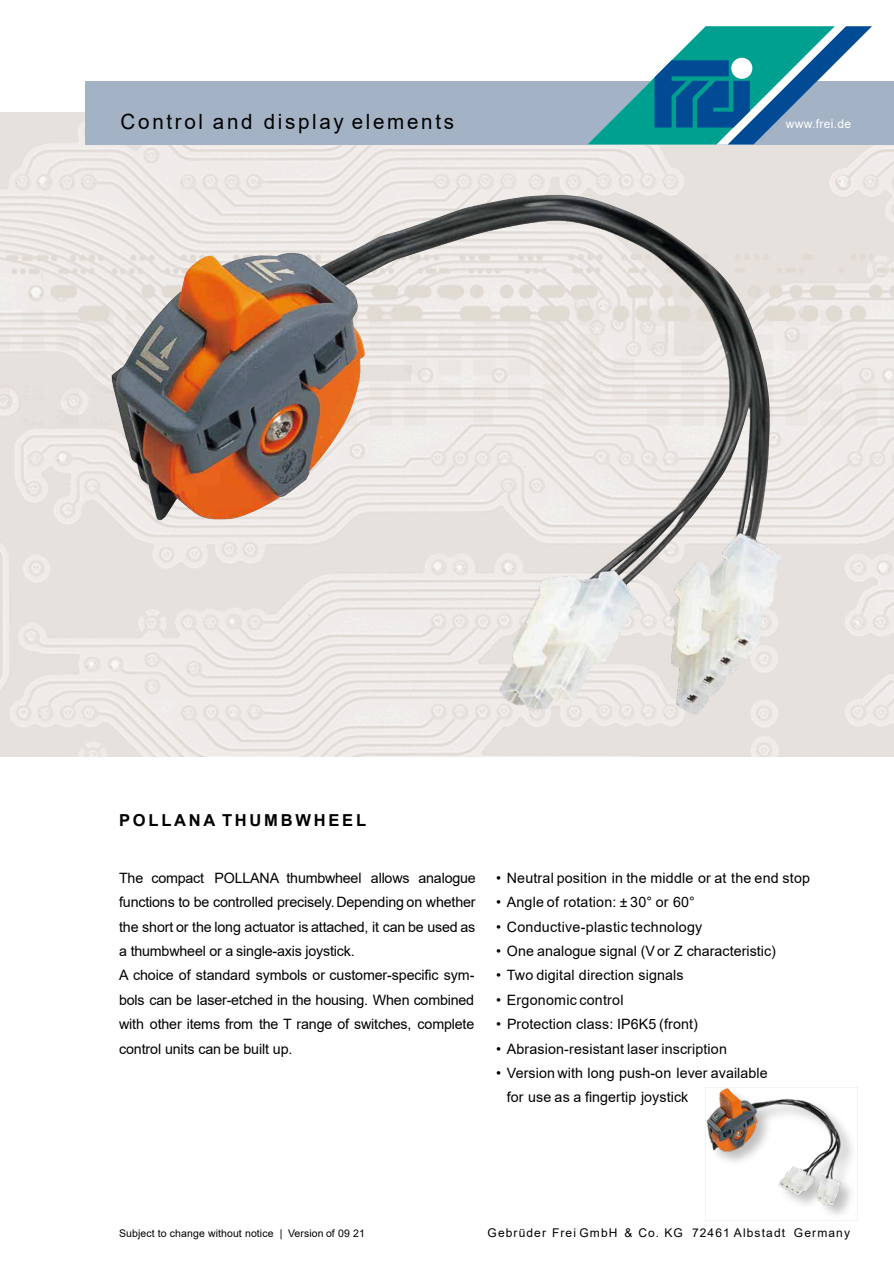
<style>
.page{position:relative;width:894px;height:1263px;background:#fff}
.page>*{position:absolute;margin:0;border:0;box-sizing:border-box;transform-origin:0 0}
.t1{font:21px "Arial";letter-spacing:.13em;color:#000}
.t2{font:700 16.5px "Arial";letter-spacing:.165em;color:#000}
.t3{font:14.25px/24.5px "Arial";letter-spacing:-.01em;color:#000}
.t4{font:14.25px "Arial";letter-spacing:.01em;color:#000}
.t5{font:14.25px "Arial";letter-spacing:.02em;color:#000}
.t6{font:14.25px "Arial";letter-spacing:.015em;color:#000}
.t7{font:12px "Arial";letter-spacing:.095em;color:#000}
.t8{font:12px "Arial";letter-spacing:.03em;color:#fff}
.t9{font:10.5px "Arial";letter-spacing:.01em;color:#000}
</style>
<div class="page">
<img style="left:0;top:113px;width:893px;height:644px">
<div style="left:85px;top:81px;width:808px;height:64px;background:#a3b3c5"></div>
<svg style="left:587px;top:26px;width:284px;height:119px"></svg>
<div style="left:731px;top:58px;width:21px;height:21px;background:#fff;border-radius:50%"></div>
<img style="left:111px;top:196px;width:648px;height:519px">
<img style="left:705px;top:1087px;width:146px;height:120px">
<h1 class="t1" style="left:121px;top:114px;width:335px">Control and display elements</h1>
<p class="t2" style="left:119px;top:814px;width:248px">POLLANA THUMBWHEEL</p>
<p class="t8" style="left:785px;top:119px;width:67px">www.frei.de</p>
<p class="t3" style="left:119px;top:867px;width:358px">The compact POLLANA thumbwheel allows analogue functions to be controlled precisely. Depending on whether the short or the long actuator is attached, it can be used as a thumbwheel or a single-axis joystick.<br>A choice of standard symbols or customer-specific sym&shy;bols can be laser-etched in the housing. When combined with other items from the T range of switches, complete control units can be built up.</p>
<p class="t4" style="left:496px;top:873px;width:315px">• Neutral position in the middle or at the end stop</p>
<p class="t4" style="left:496px;top:897px;width:200px">• Angle of rotation: ± 30° or 60°</p>
<p class="t5" style="left:496px;top:921px;width:207px">• Conductive-plastic technology</p>
<p class="t3" style="left:496px;top:940px;width:281px">• One analogue signal (V or Z characteristic)</p>
<p class="t4" style="left:496px;top:970px;width:189px">• Two digital direction signals</p>
<p class="t6" style="left:496px;top:994px;width:129px">• Ergonomic control</p>
<p class="t3" style="left:496px;top:1013px;width:203px">• Protection class: IP6K5 (front)</p>
<p class="t4" style="left:496px;top:1043px;width:232px">• Abrasion-resistant laser inscription</p>
<p class="t3" style="left:506px;top:1062px;width:262px;text-indent:-11px">• Version with long push-on lever available for use as a fingertip joystick</p>
<p class="t9" style="left:119px;top:1229px;width:247px">Subject to change without notice | Version of 09 21</p>
<p class="t7" style="left:487px;top:1229px;width:364px">Gebrüder Frei GmbH &amp; Co. KG 72461 Albstadt Germany</p>
</div>
